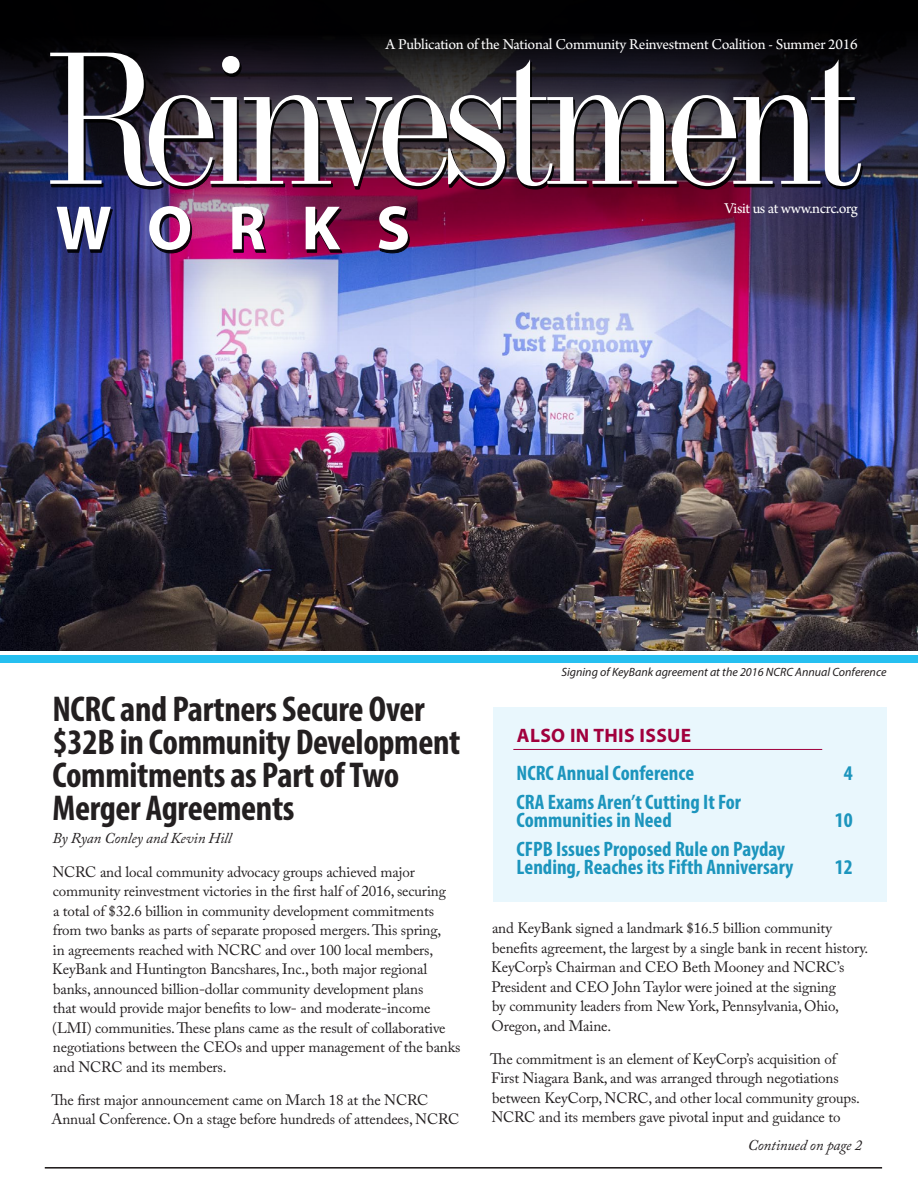
<style>
.page{position:relative;width:918px;height:1188px;background:#fff}
.page>*{position:absolute;margin:0;border:0;box-sizing:border-box;transform-origin:0 0}
.Staff_Title{font:184.5px "Industrial 736 BT";letter-spacing:-.08em;color:#fff}
.t1{font:700 63px "Myriad Pro";letter-spacing:.57em;color:#fff}
.headline_03{font:700 condensed 36px/33px "Myriad Pro";letter-spacing:-.01em;color:#231f20}
.toc_box{font:700 condensed 21px/18px "Myriad Pro";color:#1c95bd}
.Staff_Title-2{font:700 19.5px "Myriad Pro";letter-spacing:.02em;color:#a1003d}
.t2{font:15.9px "Arno Pro";letter-spacing:-.015em;color:#fff}
.BODY_COPY{font:15px/19.5px "Adobe Caslon Pro";letter-spacing:-.01em;color:#231f20}
.Continued{font:italic 15px "Adobe Caslon Pro";letter-spacing:-.01em;color:#231f20}
.Caption_NEW{font:italic 12px "Myriad Pro";color:#231f20}
</style>
<div class="page">
<img style="left:0;top:0;width:918px;height:651px">
<img style="left:51px;top:55px;width:812px;height:135px">
<svg style="left:57px;top:209px;width:56px;height:44px;background:#23296b"></svg>
<svg style="left:150px;top:208px;width:42px;height:46px;background:#7d2d78"></svg>
<svg style="left:233px;top:209px;width:34px;height:44px"></svg>
<svg style="left:306px;top:209px;width:37px;height:44px;background:#78053e"></svg>
<svg style="left:379px;top:208px;width:31px;height:46px"></svg>
<hr style="left:45px;top:1167px;width:837px;height:2px;background:#231f20">
<div style="left:494px;top:707px;width:393px;height:195px;background:#e9f7fd"></div>
<hr style="left:513px;top:749px;width:309px;height:1px;background:#a1003d">
<div style="left:0;top:656px;width:918px;height:7px;background:#26bff0"></div>
<p class="t2" style="left:385px;top:35px;width:474px">A Publication of the National Community Reinvestment Coalition - Summer 2016</p>
<p class="Staff_Title" style="left:45px;top:2px;width:822px">Reinvestment</p>
<p class="t1" style="left:56px;top:187px;width:356px">WORKS</p>
<p class="t2" style="left:724px;top:199px;width:135px">Visit us at www.ncrc.org</p>
<p class="headline_03" style="left:52px;top:692px;width:409px">NCRC and Partners Secure Over $32B in Community Development<br>Commitments as Part of Two<br>Merger Agreements</p>
<p class="Continued" style="left:52px;top:830px;width:181px">By Ryan Conley and Kevin Hill</p>
<p class="BODY_COPY" style="left:52px;top:862px;width:410px">NCRC and local community advocacy groups achieved major community reinvestment victories in the first half of 2016, securing<br>a total of $32.6 billion in community development commitments from two banks as parts of separate proposed mergers. This spring,<br>in agreements reached with NCRC and over 100 local members, KeyBank and Huntington Bancshares, Inc., both major regional banks, announced billion-dollar community development plans<br>that would provide major benefits to low- and moderate-income (LMI) communities. These plans came as the result of collaborative negotiations between the CEOs and upper management of the banks and NCRC and its members.</p>
<p class="BODY_COPY" style="left:51px;top:1090px;width:410px">The first major announcement came on March 18 at the NCRC<br>Annual Conference. On a stage before hundreds of attendees, NCRC</p>
<p class="Caption_NEW" style="left:562px;top:664px;width:326px">Signing of KeyBank agreement at the 2016 NCRC Annual Conference</p>
<p class="Staff_Title-2" style="left:517px;top:723px;width:176px">ALSO IN THIS ISSUE</p>
<p class="toc_box" style="left:517px;top:764px;width:179px">NCRC Annual Conference</p>
<p class="toc_box" style="left:844px;top:764px;width:10px">4</p>
<p class="toc_box" style="left:517px;top:793px;width:226px">CRA Exams Aren’t Cutting It For<br>Communities in Need</p>
<p class="toc_box" style="left:835px;top:811px;width:19px">10</p>
<p class="toc_box" style="left:517px;top:839px;width:278px">CFPB Issues Proposed Rule on Payday<br>Lending, Reaches its Fifth Anniversary</p>
<p class="toc_box" style="left:835px;top:857px;width:19px">12</p>
<p class="BODY_COPY" style="left:491px;top:918px;width:379px">and KeyBank signed a landmark $16.5 billion community benefits agreement, the largest by a single bank in recent history.<br>KeyCorp’s Chairman and CEO Beth Mooney and NCRC’s President and CEO John Taylor were joined at the signing<br>by community leaders from New York, Pennsylvania, Ohio, Oregon, and Maine.</p>
<p class="BODY_COPY" style="left:490px;top:1049px;width:371px">The commitment is an element of KeyCorp’s acquisition of First Niagara Bank, and was arranged through negotiations between KeyCorp, NCRC, and other local community groups.<br>NCRC and its members gave pivotal input and guidance to</p>
<p class="Continued" style="left:748px;top:1136px;width:116px">Continued on page 2</p>
</div>
